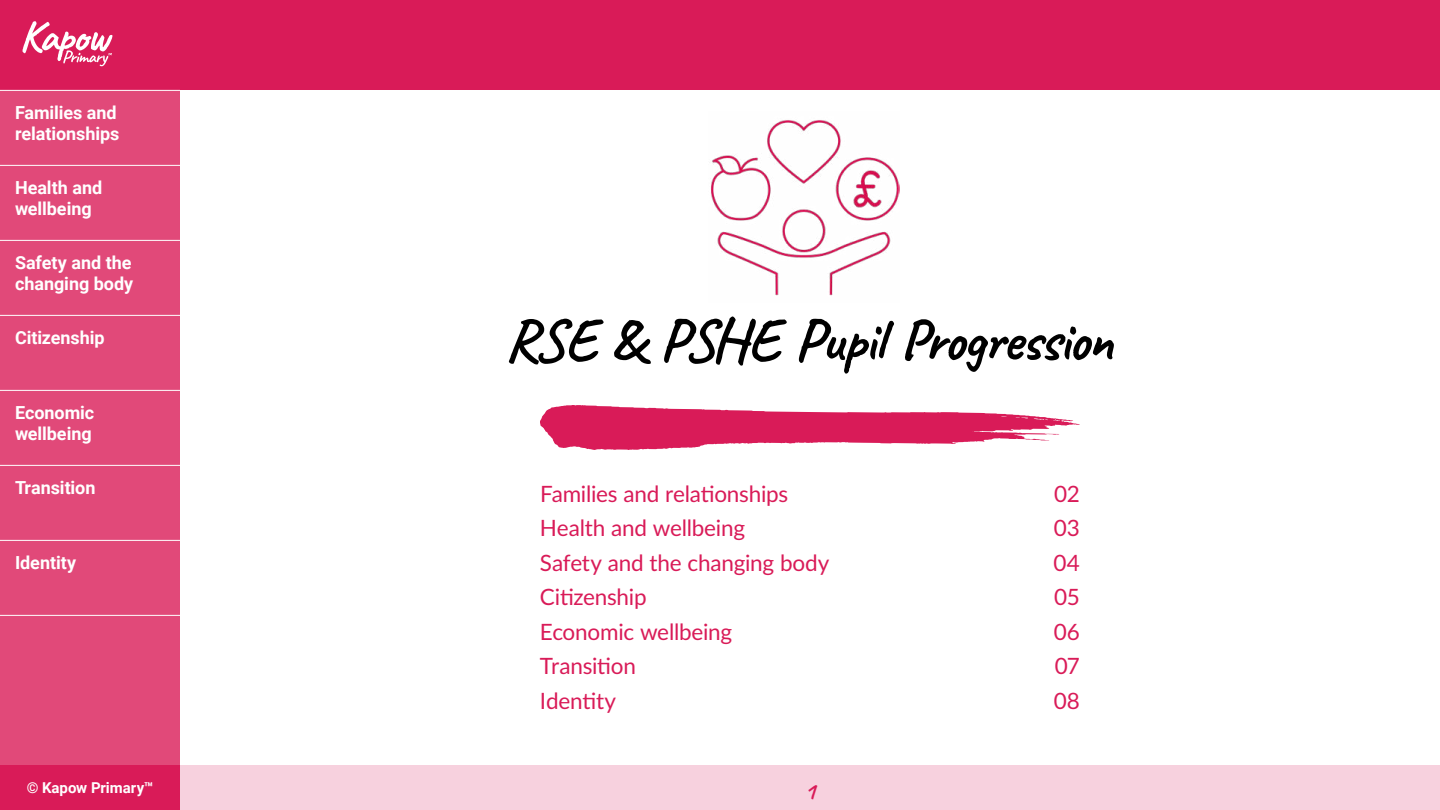
<style>
.page{position:relative;width:1440px;height:810px;background:#fff}
.page>*{position:absolute;margin:0;border:0;box-sizing:border-box;transform-origin:0 0}
.t1{font:700 60px "Caveat";letter-spacing:-.035em;color:#000}
.t2{font:700 24px "Caveat";color:#d91b58}
.t3{font:22.5px "Lato";letter-spacing:-.01em;color:#d91b58}
.t4{font:700 18px/21.6px "Roboto";letter-spacing:-.005em;color:#fff}
.t5{font:700 15px "Roboto";letter-spacing:-.005em;color:#fff}
</style>
<div class="page">
<div style="left:0;top:0;width:1440px;height:90px;background:#d91b58"></div>
<svg style="left:23px;top:21px;width:90px;height:45px"></svg>
<svg style="left:540px;top:405px;width:540px;height:45px"></svg>
<div style="left:180px;top:765px;width:1260px;height:45px;background:#f7d1de"></div>
<div style="left:0;top:765px;width:180px;height:45px;background:#d91b58"></div>
<img style="left:711px;top:120px;width:189px;height:176px">
<div style="left:0;top:90px;width:180px;height:675px;background:#e14979"></div>
<hr style="left:0;top:240px;width:180px;height:1px;background:#fff">
<hr style="left:0;top:315px;width:180px;height:1px;background:#fff">
<hr style="left:0;top:390px;width:180px;height:1px;background:#fff">
<hr style="left:0;top:465px;width:180px;height:1px;background:#fff">
<hr style="left:0;top:540px;width:180px;height:1px;background:#fff">
<hr style="left:0;top:615px;width:180px;height:1px;background:#fff">
<hr style="left:0;top:90px;width:180px;height:1px;background:#fff">
<hr style="left:0;top:165px;width:180px;height:1px;background:#fff">
<p class="t4" style="left:15px;top:101px;width:106px">Families and relationships</p>
<p class="t4" style="left:15px;top:176px;width:89px">Health and wellbeing</p>
<p class="t4" style="left:15px;top:251px;width:120px">Safety and the changing body</p>
<p class="t4" style="left:15px;top:326px;width:91px">Citizenship</p>
<p class="t4" style="left:15px;top:401px;width:81px">Economic wellbeing</p>
<p class="t4" style="left:15px;top:476px;width:82px">Transition</p>
<p class="t4" style="left:15px;top:551px;width:63px">Identity</p>
<h1 class="t1" style="left:507px;top:301px;width:607px">RSE &amp; PSHE Pupil Progression</h1>
<p class="t3" style="left:540px;top:478px;width:250px">Families and relationships</p>
<p class="t3" style="left:1054px;top:478px;width:27px">02</p>
<p class="t3" style="left:540px;top:512px;width:207px">Health and wellbeing</p>
<p class="t3" style="left:1054px;top:512px;width:27px">03</p>
<p class="t3" style="left:540px;top:547px;width:291px">Safety and the changing body</p>
<p class="t3" style="left:1053px;top:547px;width:28px">04</p>
<p class="t3" style="left:540px;top:581px;width:108px">Citizenship</p>
<p class="t3" style="left:1054px;top:581px;width:27px">05</p>
<p class="t3" style="left:540px;top:615px;width:194px">Economic wellbeing</p>
<p class="t3" style="left:1054px;top:615px;width:28px">06</p>
<p class="t3" style="left:540px;top:650px;width:98px">Transition</p>
<p class="t3" style="left:1055px;top:650px;width:27px">07</p>
<p class="t3" style="left:540px;top:684px;width:78px">Identity</p>
<p class="t3" style="left:1054px;top:684px;width:28px">08</p>
<p class="t5" style="left:27px;top:777px;width:128px">© Kapow Primary™</p>
<p class="t2" style="left:805px;top:776px;width:12px">1</p>
</div>
